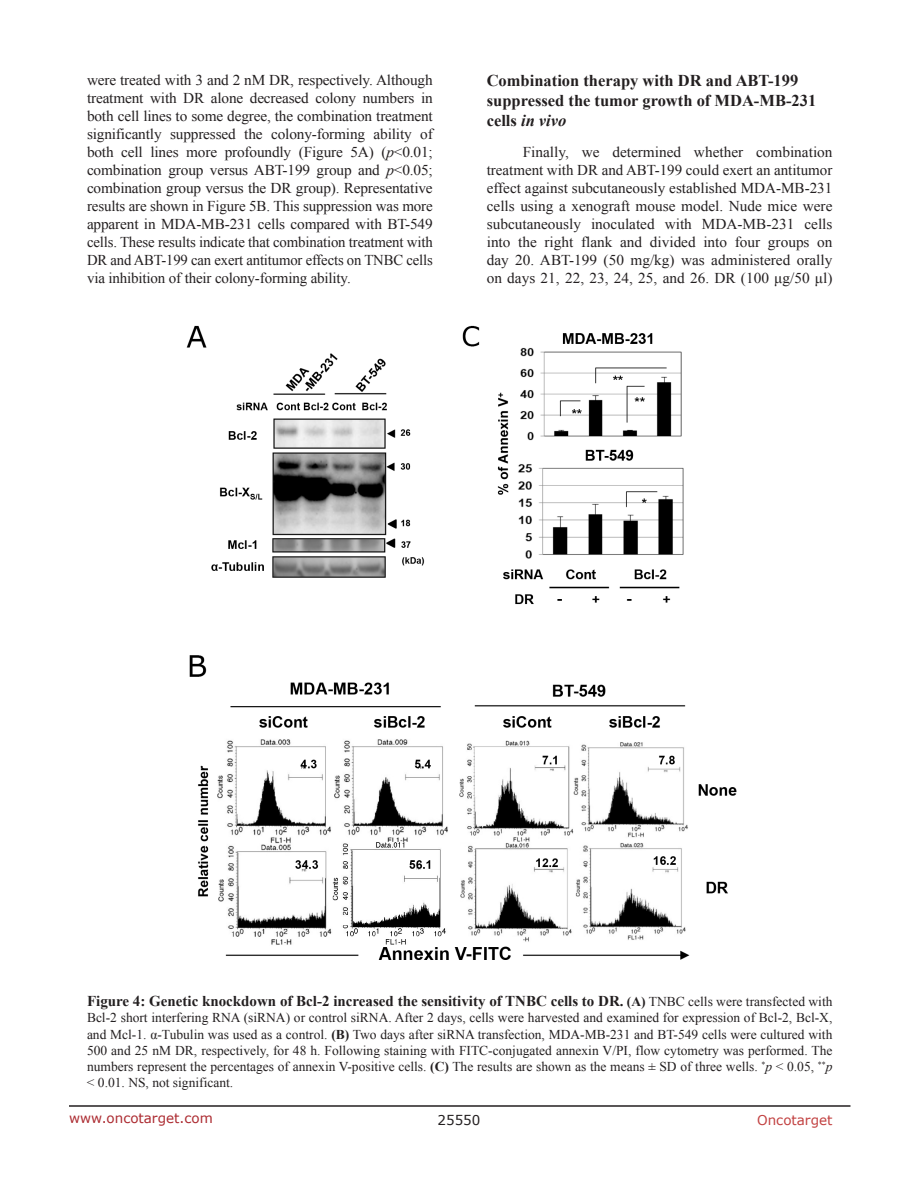
<style>
.page{position:relative;width:918px;height:1188px;background:#fff}
.page>*{position:absolute;margin:0;border:0;box-sizing:border-box;transform-origin:0 0}
.SubHeading{font:700 16.5px/19.8px "Times New Roman";color:#231f20}
.BodyText{font:15px/18px "Times New Roman";letter-spacing:-.005em;color:#231f20;text-align:justify}
.figuretext{font:700 15px "Times New Roman";color:#231f20}
.figuretext-2{font:13.5px/16.2px "Times New Roman";color:#231f20;text-align:justify}
.t1{font:13.5px "Verdana";color:#ac2b31}
.t2{font:13.5px "Verdana";color:#c24141}
.t3{font:13.5px "Verdana";color:#231f20}
.s1{font-style:italic}
.s2{font-size:13.5px}
.s3{font-weight:400;font-size:13.5px}
.s4{font-weight:700}
</style>
<div class="page">
<hr style="left:69px;top:1105px;width:781px;height:2px;background:#231f20">
<img style="left:186px;top:325px;width:551px;height:635px">
<p class="BodyText" style="left:87px;top:71px;width:347px">were treated with 3 and 2 nM DR, respectively. Although treatment with DR alone decreased colony numbers in both cell lines to some degree, the combination treatment significantly suppressed the colony-forming ability of both cell lines more profoundly (Figure 5A) (<span class="s1">p</span>&lt;0.01; combination group versus ABT-199 group and <span class="s1">p</span>&lt;0.05; combination group versus the DR group). Representative results are shown in Figure 5B. This suppression was more apparent in MDA-MB-231 cells compared with BT-549 cells. These results indicate that combination treatment with DR and ABT-199 can exert antitumor effects on TNBC cells via inhibition of their colony-forming ability.</p>
<p class="SubHeading" style="left:487px;top:70px;width:331px">Combination therapy with DR and ABT-199 suppressed the tumor growth of MDA-MB-231 cells <span class="s1">in vivo</span></p>
<p class="BodyText" style="left:487px;top:143px;width:347px;text-indent:36px">Finally, we determined whether combination treatment with DR and ABT-199 could exert an antitumor effect against subcutaneously established MDA-MB-231 cells using a xenograft mouse model. Nude mice were subcutaneously inoculated with MDA-MB-231 cells into the right flank and divided into four groups on day 20. ABT-199 (50 mg/kg) was administered orally on days 21, 22, 23, 24, 25, and 26. DR (100 μg/50 μl)</p>
<p class="figuretext" style="left:87px;top:991px;width:747px">Figure 4: Genetic knockdown of Bcl-2 increased the sensitivity of TNBC cells to DR. <span class="s2">(A)</span> <span class="s3">TNBC cells were transfected with</span></p>
<p class="figuretext-2" style="left:87px;top:1010px;width:747px">Bcl-2 short interfering RNA (siRNA) or control siRNA. After 2 days, cells were harvested and examined for expression of Bcl-2, Bcl-X, and Mcl-1. α-Tubulin was used as a control. <span class="s4">(B)</span> Two days after siRNA transfection, MDA-MB-231 and BT-549 cells were cultured with 500 and 25 nM DR, respectively, for 48 h. Following staining with FITC-conjugated annexin V/PI, flow cytometry was performed. The numbers represent the percentages of annexin V-positive cells. <span class="s4">(C)</span> The results are shown as the means ± SD of three wells. <sup>*</sup><span class="s1">p</span> &lt; 0.05, <sup>**</sup><span class="s1">p </span>&lt; 0.01. NS, not significant.</p>
<p class="t1" style="left:69px;top:1109px;width:145px">www.oncotarget.com</p>
<p class="t3" style="left:438px;top:1111px;width:44px">25550</p>
<p class="t2" style="left:757px;top:1111px;width:77px">Oncotarget</p>
</div>
